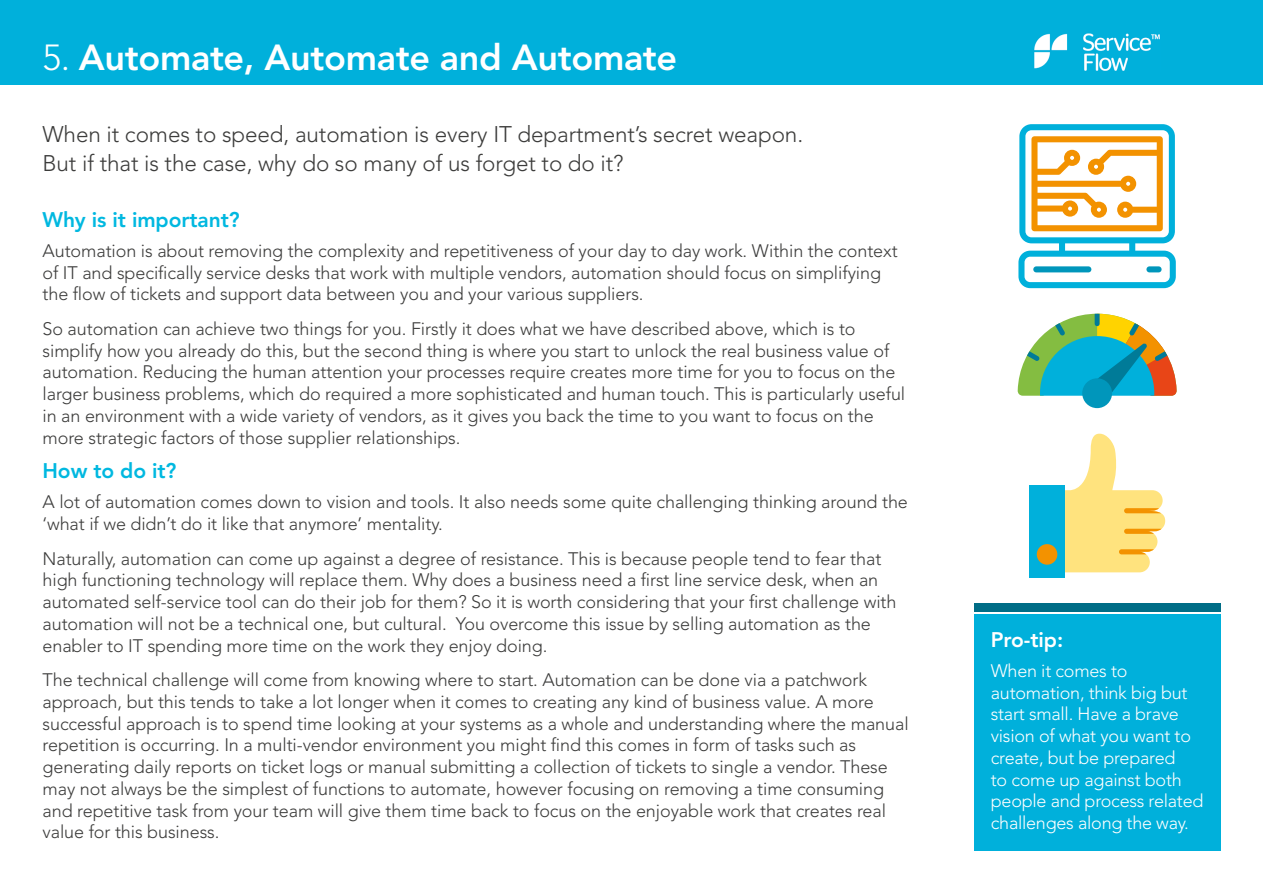
<style>
.page{position:relative;width:1263px;height:893px;background:#fff}
.page>*{position:absolute;margin:0;border:0;box-sizing:border-box;transform-origin:0 0}
.t1{font:800 36px "Avenir";letter-spacing:-.01em;color:#fff}
.t2{font:300 22.5px/29.2px "Avenir";letter-spacing:-.005em;color:#3c3c3b}
.t3{font:800 21px "Avenir";letter-spacing:-.005em;color:#00b8e0}
.t4{font:800 21px "Avenir";letter-spacing:-.005em;color:#fff}
.t5{font:300 18px/21.8px "Avenir";letter-spacing:-.005em;color:#3c3c3b}
.t6{font:300 18px/21.8px "Avenir";letter-spacing:-.015em;color:#fff}
.s1{font-weight:300}
</style>
<div class="page">
<div style="left:0;top:0;width:1263px;height:85px;background:#00b0db"></div>
<img style="left:1034px;top:33px;width:126px;height:38px">
<div style="left:974px;top:614px;width:246px;height:236px;background:#00b0db"></div>
<div style="left:974px;top:603px;width:246px;height:9px;background:#006d86"></div>
<svg style="left:1018px;top:124px;width:158px;height:164px"></svg>
<div style="left:1033px;top:266px;width:58px;height:6px;background:#0096bb;border-radius:3px"></div>
<div style="left:1146px;top:266px;width:15px;height:6px;background:#0096bb;border-radius:3px"></div>
<svg style="left:1018px;top:314px;width:158px;height:82px"></svg>
<div style="left:1082px;top:378px;width:30px;height:30px;background:#0096bb;border-radius:50%"></div>
<div style="left:1029px;top:485px;width:36px;height:92px;background:#00b0db"></div>
<div style="left:1037px;top:544px;width:20px;height:21px;background:#f39200;border-radius:50%"></div>
<svg style="left:1065px;top:434px;width:100px;height:138px"></svg>
<h1 class="t1" style="left:43px;top:36px;width:636px"><span class="s1">5.</span> Automate, Automate and Automate</h1>
<p class="t2" style="left:43px;top:119px;width:762px">When it comes to speed, automation is every IT department’s secret weapon.<br>But if that is the case, why do so many of us forget to do it?</p>
<p class="t3" style="left:43px;top:207px;width:199px">Why is it important?</p>
<p class="t5" style="left:43px;top:240px;width:857px">Automation is about removing the complexity and repetitiveness of your day to day work. Within the context of IT and specifically service desks that work with multiple vendors, automation should focus on simplifying the flow of tickets and support data between you and your various suppliers.</p>
<p class="t5" style="left:43px;top:318px;width:864px">So automation can achieve two things for you. Firstly it does what we have described above, which is to simplify how you already do this, but the second thing is where you start to unlock the real business value of automation. Reducing the human attention your processes require creates more time for you to focus on the larger business problems, which do required a more sophisticated and human touch. This is particularly useful in an environment with a wide variety of vendors, as it gives you back the time to you want to focus on the more strategic factors of those supplier relationships.</p>
<p class="t3" style="left:43px;top:458px;width:136px">How to do it?</p>
<p class="t5" style="left:43px;top:491px;width:867px">A lot of automation comes down to vision and tools. It also needs some quite challenging thinking around the ‘what if we didn’t do it like that anymore’ mentality.</p>
<p class="t5" style="left:43px;top:548px;width:855px">Naturally, automation can come up against a degree of resistance. This is because people tend to fear that high functioning technology will replace them. Why does a business need a first line service desk, when an automated self-service tool can do their job for them? So it is worth considering that your first challenge with automation will not be a technical one, but cultural. You overcome this issue by selling automation as the enabler to IT spending more time on the work they enjoy doing.</p>
<p class="t5" style="left:43px;top:669px;width:868px">The technical challenge will come from knowing where to start. Automation can be done via a patchwork approach, but this tends to take a lot longer when it comes to creating any kind of business value. A more successful approach is to spend time looking at your systems as a whole and understanding where the manual repetition is occurring. In a multi-vendor environment you might find this comes in form of tasks such as generating daily reports on ticket logs or manual submitting a collection of tickets to single a vendor. These may not always be the simplest of functions to automate, however focusing on removing a time consuming and repetitive task from your team will give them time back to focus on the enjoyable work that creates real value for this business.</p>
<p class="t4" style="left:991px;top:627px;width:74px">Pro-tip:</p>
<p class="t6" style="left:991px;top:660px;width:214px">When it comes to automation, think big but start small. Have a brave vision of what you want to create, but be prepared<br>to come up against both people and process related challenges along the way.</p>
</div>
